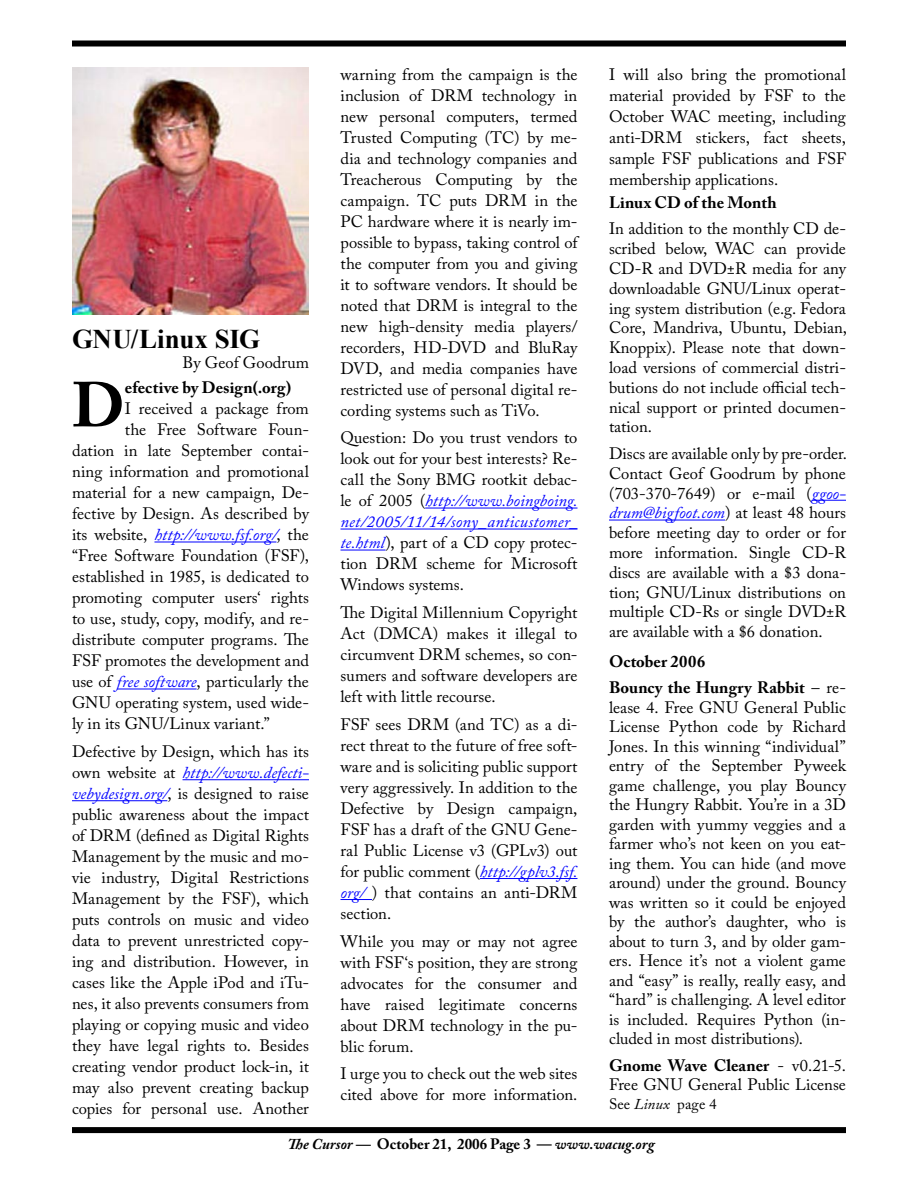
<style>
.page{position:relative;width:918px;height:1188px;background:#fff}
.page>*{position:absolute;margin:0;border:0;box-sizing:border-box;transform-origin:0 0}
.t1{font:700 62.85px "Adobe Caslon Pro";color:#000}
.t2{font:700 27px "Times New Roman";letter-spacing:-.01em;color:#000}
.t3{font:16.5px/21px "Adobe Caslon Pro";color:#000;text-align:justify}
.t4{font:700 16.5px/26.2px "Adobe Caslon Pro";letter-spacing:.005em;color:#000}
.t5{font:italic 16.5px "Adobe Caslon Pro";letter-spacing:.005em;color:#00f}
.t6{font:italic 700 15px "Adobe Caslon Pro";color:#000}
.t7{font:15px "Adobe Caslon Pro";letter-spacing:.01em;color:#000}
.s1{font-style:normal;color:#000}
.s2{font-style:italic;color:#00f}
.s3{font-weight:400}
.s4{font-weight:700}
.s5{font-style:italic}
.s6{font-style:normal}
</style>
<div class="page">
<div style="left:72px;top:40px;width:774px;height:6px;background:#000"></div>
<div style="left:72px;top:1127px;width:774px;height:6px;background:#000"></div>
<hr style="left:154px;top:542px;width:122px;height:1px;background:#00f">
<hr style="left:117px;top:689px;width:80px;height:1px;background:#00f">
<hr style="left:183px;top:779px;width:126px;height:1px;background:#00f">
<hr style="left:72px;top:800px;width:95px;height:1px;background:#00f">
<hr style="left:425px;top:508px;width:153px;height:1px;background:#00f">
<hr style="left:340px;top:529px;width:238px;height:1px;background:#00f">
<hr style="left:340px;top:550px;width:46px;height:1px;background:#00f">
<hr style="left:480px;top:878px;width:98px;height:1px;background:#00f">
<hr style="left:340px;top:899px;width:32px;height:1px;background:#00f">
<hr style="left:812px;top:500px;width:34px;height:1px;background:#00f">
<hr style="left:609px;top:520px;width:116px;height:1px;background:#00f">
<img style="left:72px;top:68px;width:237px;height:247px">
<h2 class="t2" style="left:72px;top:321px;width:190px">GNU/Linux SIG</h2>
<p class="t3" style="left:183px;top:352px;width:128px">By Geof Goodrum</p>
<h1 class="t1" style="left:72px;top:368px;width:54px">D</h1>
<p class="t4" style="left:125px;top:375px;width:168px">efective by Design(.org)</p>
<p class="t3" style="left:125px;top:398px;width:186px">I received a package from</p>
<p class="t3" style="left:125px;top:419px;width:186px">the Free Software Foun-</p>
<p class="t3" style="left:72px;top:440px;width:239px">dation in late September contai-</p>
<p class="t3" style="left:72px;top:461px;width:238px">ning information and promotional</p>
<p class="t3" style="left:72px;top:482px;width:239px">material for a new campaign, De-</p>
<p class="t3" style="left:72px;top:503px;width:238px">fective by Design. As described by</p>
<p class="t5" style="left:72px;top:525px;width:239px"><span class="s1">its website,</span> http://www.fsf.org/<span class="s1">, the</span></p>
<p class="t3" style="left:72px;top:545px;width:238px">“Free Software Foundation (FSF),</p>
<p class="t3" style="left:72px;top:566px;width:238px">established in 1985, is dedicated to</p>
<p class="t3" style="left:72px;top:587px;width:238px">promoting computer users‘ rights</p>
<p class="t3" style="left:72px;top:608px;width:239px">to use, study, copy, modify, and re-</p>
<p class="t3" style="left:72px;top:629px;width:238px">distribute computer programs. The</p>
<p class="t3" style="left:72px;top:650px;width:239px">FSF promotes the development and</p>
<p class="t3" style="left:72px;top:671px;width:239px">use of <span class="s2">free software</span>, particularly the</p>
<p class="t3" style="left:72px;top:692px;width:239px">GNU operating system, used wide-</p>
<p class="t3" style="left:72px;top:713px;width:199px">ly in its GNU/Linux variant.”</p>
<p class="t3" style="left:72px;top:741px;width:239px">Defective by Design, which has its own website at <span class="s2">http://www.defecti&shy;vebydesign.org/</span>, is designed to raise public awareness about the impact of DRM (defined as Digital Rights Management by the music and mo&shy;vie industry, Digital Restrictions Management by the FSF), which puts controls on music and video data to prevent unrestricted copy&shy;ing and distribution. However, in cases like the Apple iPod and iTu&shy;nes, it also prevents consumers from playing or copying music and video they have legal rights to. Besides creating vendor product lock-in, it may also prevent creating backup copies for personal use. Another</p>
<p class="t3" style="left:340px;top:63px;width:239px">warning from the campaign is the inclusion of DRM technology in new personal computers, termed Trusted Computing (TC) by me&shy;dia and technology companies and Treacherous Computing by the campaign. TC puts DRM in the PC hardware where it is nearly im&shy;possible to bypass, taking control of the computer from you and giving it to software vendors. It should be noted that DRM is integral to the new high-density media players/ recorders, HD-DVD and BluRay DVD, and media companies have restricted use of personal digital re&shy;cording systems such as TiVo.</p>
<p class="t3" style="left:340px;top:427px;width:239px">Question: Do you trust vendors to look out for your best interests? Re&shy;call the Sony BMG rootkit debac&shy;le of 2005 (<span class="s2">http://www.boingboing. net/2005/11/14/sony_anticustomer_ te.html</span>), part of a CD copy protec&shy;tion DRM scheme for Microsoft Windows systems.</p>
<p class="t3" style="left:340px;top:602px;width:239px">The Digital Millennium Copyright Act (DMCA) makes it illegal to circumvent DRM schemes, so con&shy;sumers and software developers are left with little recourse.</p>
<p class="t3" style="left:340px;top:714px;width:239px">FSF sees DRM (and TC) as a di&shy;rect threat to the future of free soft&shy;ware and is soliciting public support very aggressively. In addition to the Defective by Design campaign, FSF has a draft of the GNU Gene&shy;ral Public License v3 (GPLv3) out for public comment (<span class="s2">http://gplv3.fsf. org/</span> ) that contains an anti-DRM section.</p>
<p class="t3" style="left:340px;top:930px;width:239px">While you may or may not agree with FSF‘s position, they are strong advocates for the consumer and have raised legitimate concerns about DRM technology in the pu&shy;blic forum.</p>
<p class="t3" style="left:340px;top:1063px;width:238px">I urge you to check out the web sites cited above for more information.</p>
<p class="t3" style="left:609px;top:63px;width:239px">I will also bring the promotional material provided by FSF to the October WAC meeting, including anti-DRM stickers, fact sheets, sample FSF publications and FSF membership applications.</p>
<p class="t4" style="left:609px;top:189px;width:169px">Linux CD of the Month</p>
<p class="t3" style="left:609px;top:219px;width:240px;line-height:19.8px">In addition to the monthly CD de&shy;scribed below, WAC can provide CD-R and DVD±R media for any downloadable GNU/Linux operat&shy;ing system distribution (e.g. Fedora Core, Mandriva, Ubuntu, Debian, Knoppix). Please note that down&shy;load versions of commercial distri&shy;butions do not include official tech&shy;nical support or printed documen&shy;tation.</p>
<p class="t3" style="left:609px;top:443px;width:240px;line-height:19.8px">Discs are available only by pre-order.<br>Contact Geof Goodrum by phone (703-370-7649) or e-mail (<span class="s2">ggoo&shy;drum@bigfoot.com</span>) at least 48 hours before meeting day to order or for more information. Single CD-R discs are available with a $3 dona&shy;tion; GNU/Linux distributions on multiple CD-Rs or single DVD±R are available with a $6 donation.</p>
<p class="t4" style="left:609px;top:648px;width:239px">October 2006<br>Bouncy the Hungry Rabbit <span class="s3">– re-</span></p>
<p class="t3" style="left:609px;top:697px;width:239px;line-height:19.5px">lease 4. Free GNU General Public License Python code by Richard Jones. In this winning “individual” entry of the September Pyweek game challenge, you play Bouncy the Hungry Rabbit. You’re in a 3D garden with yummy veggies and a farmer who’s not keen on you eat&shy;ing them. You can hide (and move around) under the ground. Bouncy was written so it could be enjoyed by the author’s daughter, who is about to turn 3, and by older gam&shy;ers. Hence it’s not a violent game and “easy” is really, really easy, and “hard” is challenging. A level editor is included. Requires Python (in&shy;cluded in most distributions).</p>
<p class="t3" style="left:609px;top:1055px;width:239px;line-height:19.5px"><span class="s4">Gnome Wave Cleaner</span> - v0.21-5.<br>Free GNU General Public License</p>
<p class="t7" style="left:609px;top:1095px;width:109px">See <span class="s5">Linux</span> page 4</p>
<p class="t6" style="left:288px;top:1135px;width:368px">The Cursor — <span class="s6">October 21, 2006 Page —</span> www.wacug.org</p>
</div>
